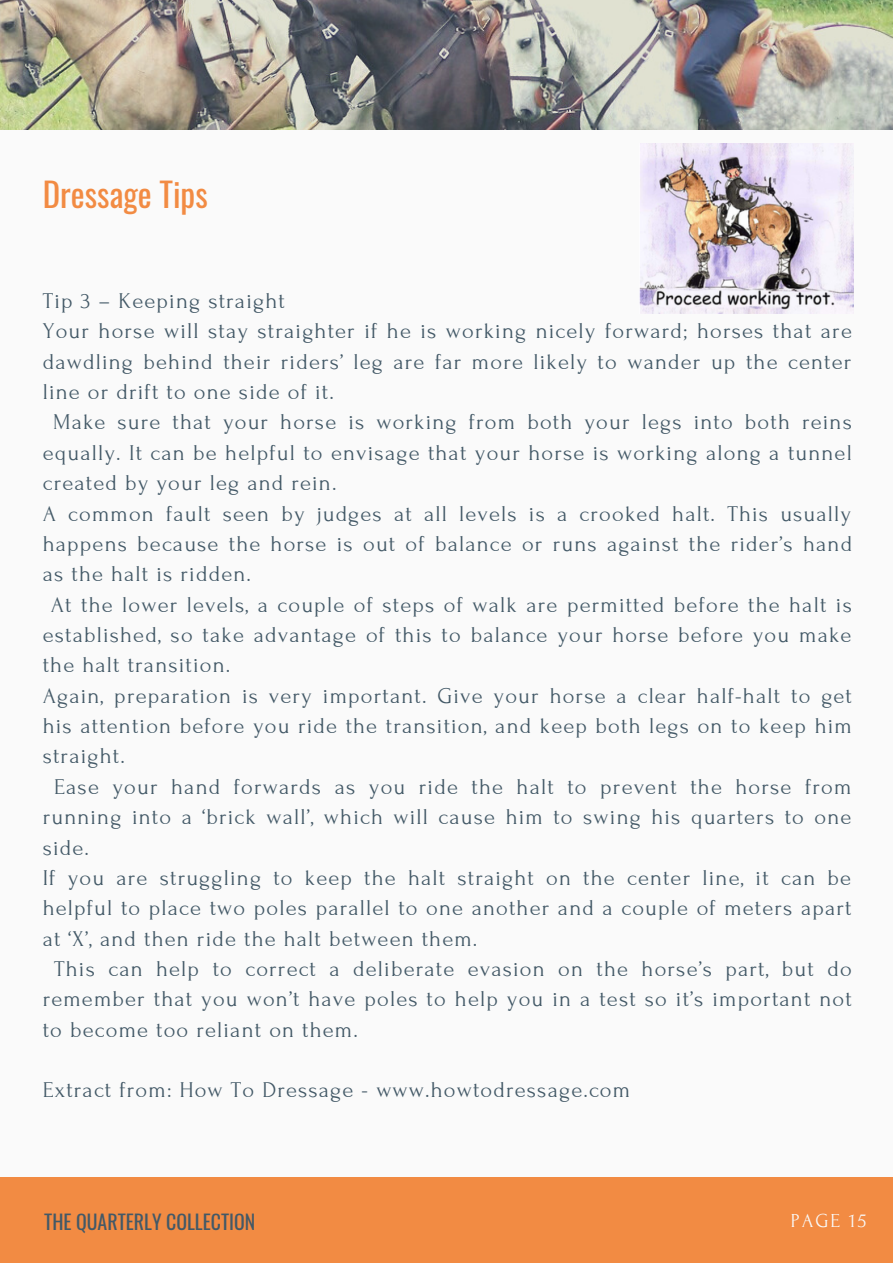
<style>
.page{position:relative;width:893px;height:1264px;background:#fff}
.page>*{position:absolute;margin:0;border:0;box-sizing:border-box;transform-origin:0 0}
.t1{font:33px "Oswald";color:#f28b43}
.t2{font:22.5px/30.3px "Forum";letter-spacing:.05em;color:#435967;text-align:justify}
.t3{font:19.8px "Oswald";color:#435967}
.t4{font:19.8px "Forum";letter-spacing:.1em;color:#fafafa}
</style>
<div class="page">
<div style="left:0;top:0;width:892px;height:1262px;background:#fafafa"></div>
<div style="left:0;top:1176px;width:892px;height:86px;background:#f28b43"></div>
<img style="left:0;top:0;width:892px;height:129px">
<img style="left:639px;top:144px;width:214px;height:169px">
<p class="t1" style="left:43px;top:169px;width:166px">Dressage Tips</p>
<p class="t2" style="left:43px;top:286px;width:244px">Tip 3 – Keeping straight</p>
<p class="t2" style="left:43px;top:316px;width:810px">Your horse will stay straighter if he is working nicely forward; horses that are dawdling behind their riders’ leg are far more likely to wander up the center line or drift to one side of it.</p>
<p class="t2" style="left:43px;top:407px;width:810px;text-indent:10px">Make sure that your horse is working from both your legs into both reins equally. It can be helpful to envisage that your horse is working along a tunnel created by your leg and rein.</p>
<p class="t2" style="left:43px;top:498px;width:811px">A common fault seen by judges at all levels is a crooked halt. This usually happens because the horse is out of balance or runs against the rider’s hand as the halt is ridden.</p>
<p class="t2" style="left:43px;top:589px;width:810px;text-indent:8px">At the lower levels, a couple of steps of walk are permitted before the halt is established, so take advantage of this to balance your horse before you make the halt transition.</p>
<p class="t2" style="left:43px;top:680px;width:810px">Again, preparation is very important. Give your horse a clear half-halt to get his attention before you ride the transition, and keep both legs on to keep him straight.</p>
<p class="t2" style="left:43px;top:771px;width:810px;text-indent:11px">Ease your hand forwards as you ride the halt to prevent the horse from running into a ‘brick wall’, which will cause him to swing his quarters to one side.</p>
<p class="t2" style="left:43px;top:862px;width:810px">If you are struggling to keep the halt straight on the center line, it can be helpful to place two poles parallel to one another and a couple of meters apart at ‘X’, and then ride the halt between them.</p>
<p class="t2" style="left:43px;top:954px;width:810px;text-indent:11px">This can help to correct a deliberate evasion on the horse’s part, but do remember that you won’t have poles to help you in a test so it’s important not to become too reliant on them.</p>
<p class="t2" style="left:43px;top:1075px;width:589px">Extract from: How To Dressage - www.howtodressage.com</p>
<p class="t3" style="left:44px;top:1205px;width:212px">THE QUARTERLY COLLECTION</p>
<p class="t4" style="left:790px;top:1209px;width:77px">PAGE 15</p>
</div>
